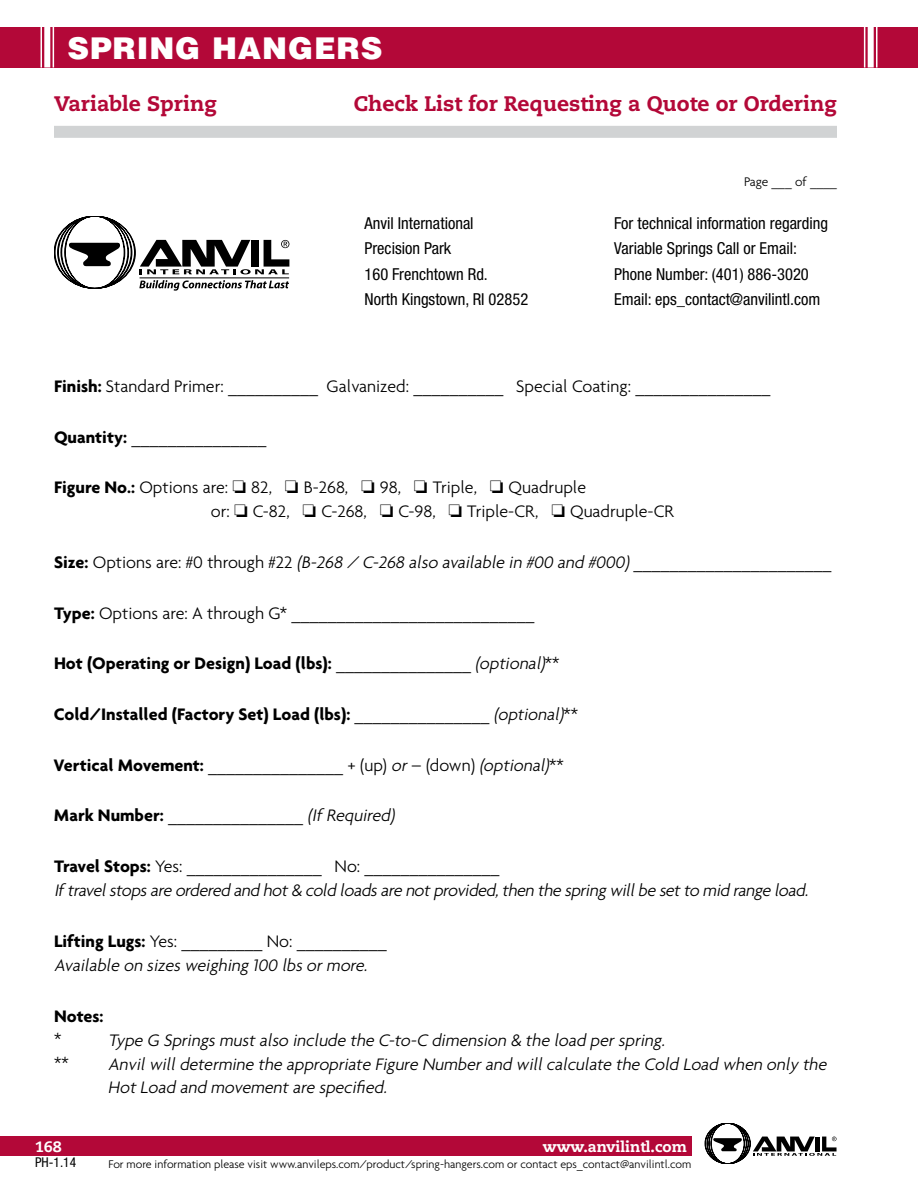
<style>
.page{position:relative;width:918px;height:1188px;background:#fff}
.page>*{position:absolute;margin:0;border:0;box-sizing:border-box;transform-origin:0 0}
.t1{font:900 30px "Helvetica";letter-spacing:.03em;color:#fff}
.t2{font:800 21px "Caecilia";color:#b30838}
.t3{font:300 18px/24px "Agenda";color:#000}
.t4{font:italic 300 18px/24px "Agenda";color:#000}
.t5{font:700 18px "Agenda";color:#000}
.t6{font:condensed 16.5px/25.5px "Helvetica Neue";color:#000}
.t7{font:800 15px "Caecilia";color:#fff}
.t8{font:300 13.5px "Agenda";letter-spacing:-.005em;color:#000}
.t9{font:condensed 13.5px "Helvetica Neue";color:#000}
.t10{font:300 12px "Agenda";color:#000}
.s1{font-weight:700}
.s2{font-style:italic}
.s3{font-weight:300}
.s4{font-weight:300;font-style:italic}
.s5{font-weight:700;font-style:normal}
.s6{font-style:normal}
</style>
<div class="page">
<div style="left:0;top:27px;width:918px;height:41px;background:#b30838"></div>
<hr style="left:41px;top:27px;width:1px;height:41px;background:#fff">
<hr style="left:53px;top:27px;width:1px;height:41px;background:#fff">
<div style="left:44px;top:27px;width:6px;height:41px;background:#fff"></div>
<hr style="left:864px;top:27px;width:1px;height:41px;background:#fff">
<hr style="left:876px;top:27px;width:2px;height:41px;background:#fff">
<div style="left:868px;top:27px;width:6px;height:41px;background:#fff"></div>
<svg style="left:705px;top:1123px;width:131px;height:41px"></svg>
<div style="left:0;top:1136px;width:691px;height:20px;background:#b30838"></div>
<div style="left:54px;top:126px;width:783px;height:12px;background:#d1d3d4"></div>
<svg style="left:54px;top:216px;width:235px;height:75px"></svg>
<hr style="left:140px;top:278px;width:149px;height:1px;background:#000">
<h1 class="t1" style="left:68px;top:29px;width:316px">SPRING HANGERS</h1>
<p class="t2" style="left:54px;top:90px;width:164px">Variable Spring</p>
<p class="t2" style="left:354px;top:90px;width:485px">Check List for Requesting a Quote or Ordering</p>
<p class="t8" style="left:744px;top:174px;width:94px">Page ___ of ____</p>
<p class="t6" style="left:364px;top:210px;width:165px">Anvil International<br>Precision Park<br>160 Frenchtown Rd.<br>North Kingstown, RI 02852</p>
<p class="t6" style="left:614px;top:210px;width:215px">For technical information regarding Variable Springs Call or Email:<br>Phone Number: (401) 886-3020<br>Email: eps_contact@anvilintl.com</p>
<p class="t3" style="left:54px;top:374px;width:718px"><span class="s1">Finish:</span> Standard Primer: __________ Galvanized: __________ Special Coating: _______________</p>
<p class="t3" style="left:54px;top:424px;width:214px"><span class="s1">Quantity:</span> _______________</p>
<p class="t3" style="left:211px;top:475px;width:465px;text-indent:-157px"><span class="s1">Figure No.:</span> Options are: ❏ 82, ❏ B-268, ❏ 98, ❏ Triple, ❏ Quadruple<br>or: ❏ C-82, ❏ C-268, ❏ C-98, ❏ Triple-CR, ❏ Quadruple-CR</p>
<p class="t3" style="left:54px;top:550px;width:779px"><span class="s1">Size:</span> Options are: #0 through #22 <span class="s2">(B-268 / C-268 also available in #00 and #000)</span>______________________</p>
<p class="t3" style="left:54px;top:601px;width:482px"><span class="s1">Type:</span> Options are: A through G* ___________________________</p>
<p class="t5" style="left:54px;top:653px;width:507px">Hot (Operating or Design) Load (lbs): <span class="s3">_______________</span> <span class="s4">(optional)</span><span class="s3">**</span></p>
<p class="t5" style="left:54px;top:703px;width:526px">Cold/Installed (Factory Set) Load (lbs): <span class="s3">_______________</span> <span class="s4">(optional)</span><span class="s3">**</span></p>
<p class="t3" style="left:54px;top:753px;width:511px"><span class="s1">Vertical Movement:</span> _______________ + (up) <span class="s2">or</span>– (down) <span class="s2">(optional)</span>**</p>
<p class="t3" style="left:54px;top:803px;width:346px"><span class="s1">Mark Number:</span> _______________ <span class="s2">(If Required)</span></p>
<p class="t4" style="left:54px;top:854px;width:759px"><span class="s5">Travel Stops:</span> <span class="s6">Yes: _______________ No: _______________<br></span>If travelstopsare ordered and hot&amp; cold loadsare notprovided,then the spring willbe setto mid range load.</p>
<p class="t4" style="left:54px;top:929px;width:334px"><span class="s5">Lifting Lugs:</span> <span class="s6">Yes: _________ No: __________<br></span>Available on sizesweighing 100 lbsormore.</p>
<p class="t5" style="left:54px;top:1005px;width:51px">Notes:</p>
<p class="t3" style="left:54px;top:1027px;width:9px">*</p>
<p class="t4" style="left:108px;top:1027px;width:562px">Type G Springsmustalso include the C-to-C dimension &amp; the load perspring.</p>
<p class="t3" style="left:54px;top:1051px;width:16px">**</p>
<p class="t4" style="left:108px;top:1051px;width:724px">Anvilwilldetermine the appropriate Figure Numberand willcalculate the Cold Load when only the<br>HotLoad and movementare specified.</p>
<p class="t7" style="left:35px;top:1137px;width:28px">168</p>
<p class="t7" style="left:543px;top:1137px;width:146px">www.anvilintl.com</p>
<p class="t9" style="left:35px;top:1155px;width:43px">PH-1.14</p>
<p class="t10" style="left:109px;top:1157px;width:584px">For more information please visit www.anvileps.com/product/spring-hangers.com or contact eps_contact@anvilintl.com</p>
</div>
